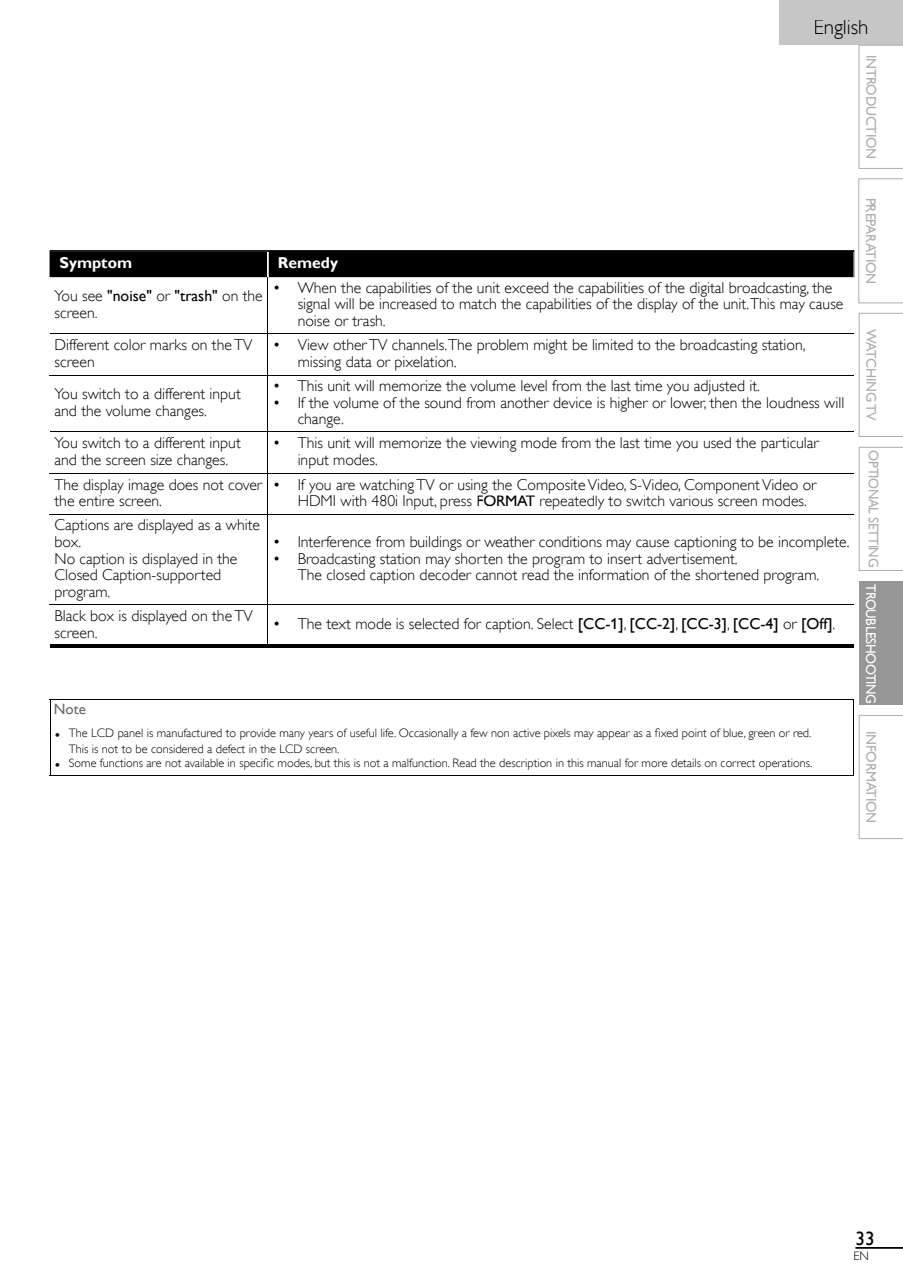
<style>
.page{position:relative;width:903px;height:1276px;background:#fff}
.page>*{position:absolute;margin:0;border:0;box-sizing:border-box;transform-origin:0 0}
.t1{font:21px "Gill Sans Alt One WGL Light";color:#000}
.t2{font:19.25px "Gill Sans Alt One WGL";color:#000}
.t3{font:15.75px/16.6px "Gill Sans Alt One WGL Light";color:#000}
.t4{font:15.75px "Gill Sans Alt One WGL";color:#000}
.t5{font:700 15.75px "Gill Sans Alt One WGL";color:#fff}
.t6{font:14.88px "Gill Sans Alt One WGL";color:#666}
.t7{font:14px "Gill Sans Alt One WGL";letter-spacing:-.02em;color:#adadad}
.t8{font:14px "Gill Sans Alt One WGL";letter-spacing:-.02em;color:#adadad;scale:.95 1}
.t9{font:12.25px/16.1px "Gill Sans Alt One WGL Light";color:#000}
.s1{font-family:"Gill Sans Alt One WGL Light"}
.s2{font-family:"Gill Sans Alt One WGL"}
.s3{font-size:14.88px}
.s4{color:#fff}
</style>
<div class="page">
<div style="left:779px;top:0;width:124px;height:45px;background:#c6c6c6"></div>
<hr style="left:855px;top:1246px;width:48px;height:2px;background:#000">
<svg style="left:858px;top:45px;width:45px;height:124px"></svg>
<svg style="left:858px;top:313px;width:45px;height:124px"></svg>
<svg style="left:858px;top:447px;width:45px;height:124px"></svg>
<div style="left:859px;top:581px;width:44px;height:123px;background:#969696"></div>
<svg style="left:858px;top:715px;width:45px;height:123px"></svg>
<hr style="left:267px;top:277px;width:1px;height:56px;background:#000">
<hr style="left:50px;top:374px;width:218px;height:1px;background:#000">
<hr style="left:268px;top:374px;width:585px;height:1px;background:#000">
<hr style="left:267px;top:375px;width:1px;height:56px;background:#000">
<hr style="left:50px;top:431px;width:803px;height:1px;background:#000">
<hr style="left:267px;top:432px;width:1px;height:40px;background:#000">
<hr style="left:267px;top:473px;width:1px;height:41px;background:#000">
<hr style="left:50px;top:333px;width:803px;height:1px;background:#000">
<hr style="left:267px;top:334px;width:1px;height:40px;background:#000">
<svg style="left:50px;top:178px;width:853px;height:125px"></svg>
<hr style="left:267px;top:515px;width:1px;height:89px;background:#000">
<hr style="left:267px;top:604px;width:1px;height:40px;background:#000">
<hr style="left:267px;top:252px;width:2px;height:25px;background:#fff">
<hr style="left:50px;top:644px;width:803px;height:3px;background:#000">
<hr style="left:50px;top:472px;width:218px;height:1px;background:#000">
<hr style="left:268px;top:472px;width:585px;height:1px;background:#000">
<hr style="left:50px;top:514px;width:218px;height:1px;background:#000">
<hr style="left:268px;top:514px;width:585px;height:1px;background:#000">
<hr style="left:50px;top:604px;width:218px;height:1px;background:#000">
<hr style="left:268px;top:604px;width:585px;height:1px;background:#000">
<hr style="left:50px;top:698px;width:804px;height:1px;background:#000">
<hr style="left:50px;top:699px;width:1px;height:76px;background:#000">
<hr style="left:853px;top:699px;width:1px;height:76px;background:#000">
<hr style="left:50px;top:775px;width:804px;height:1px;background:#000">
<h1 class="t1" style="left:813px;top:16px;width:57px">English</h1>
<p class="t5" style="left:59px;top:253px;width:74px">Symptom</p>
<p class="t5" style="left:278px;top:253px;width:62px">Remedy</p>
<p class="t4" style="left:55px;top:286px;width:210px"><span class="s1">You see</span> "noise" <span class="s1">or</span> "trash" <span class="s1">on the</span></p>
<p class="t3" style="left:55px;top:304px;width:44px">screen.</p>
<p class="t3" style="left:298px;top:279px;width:547px;text-indent:-25px">• When the capabilities of the unit exceed the capabilities of the digital broadcasting, the signal will be increased to match the capabilities of the display of the unit.This may cause noise or trash.</p>
<p class="t3" style="left:55px;top:336px;width:199px">Different color marks on the TV screen</p>
<p class="t3" style="left:298px;top:336px;width:509px;text-indent:-25px">• View other TV channels.The problem might be limited to the broadcasting station, missing data or pixelation.</p>
<p class="t3" style="left:55px;top:385px;width:188px">You switch to a different input and the volume changes.</p>
<p class="t3" style="left:273px;top:377px;width:489px">• This unit will memorize the volume level from the last time you adjusted it.</p>
<p class="t3" style="left:298px;top:394px;width:548px;text-indent:-25px">• If the volume of the sound from another device is higher or lower, then the loudness will change.</p>
<p class="t3" style="left:55px;top:434px;width:188px">You switch to a different input and the screen size changes.</p>
<p class="t3" style="left:298px;top:434px;width:523px;text-indent:-25px">• This unit will memorize the viewing mode from the last time you used the particular input modes.</p>
<p class="t3" style="left:55px;top:476px;width:209px">The display image does not cover the entire screen.</p>
<p class="t3" style="left:298px;top:476px;width:520px;text-indent:-25px">• If you are watching TV or using the Composite Video, S-Video, Component Video or<br>HDMI with 480i Input, press <span class="s2">FORMAT</span> repeatedly to switch various screen modes.</p>
<p class="t3" style="left:55px;top:516px;width:207px">Captions are displayed as a white box.<br>No caption is displayed in the<br>Closed Caption-supported program.</p>
<p class="t3" style="left:273px;top:533px;width:578px">• Interference from buildings or weather conditions may cause captioning to be incomplete.</p>
<p class="t3" style="left:298px;top:550px;width:523px;text-indent:-25px">• Broadcasting station may shorten the program to insert advertisement.<br>The closed caption decoder cannot read the information of the shortened program.</p>
<p class="t3" style="left:55px;top:607px;width:200px">Black box is displayed on the TV screen.</p>
<p class="t3" style="left:273px;top:615px;width:564px">• The text mode is selected for caption. Select <span class="s2">[CC-1]</span>, <span class="s2">[CC-2]</span>, <span class="s2">[CC-3]</span>, <span class="s2">[CC-4]</span> or <span class="s2">[Off]</span>.</p>
<p class="t6" style="left:54px;top:699px;width:33px">Note</p>
<p class="t9" style="left:69px;top:724px;width:744px;text-indent:-15px"><span class="s3">•</span> The LCD panel is manufactured to provide many years of useful life. Occasionally a few non active pixels may appear as a fixed point of blue, green or red.<br>This is not to be considered a defect in the LCD screen.</p>
<p class="t9" style="left:54px;top:754px;width:760px"><span class="s3">•</span> Some functions are not available in specific modes, but this is not a malfunction. Read the description in this manual for more details on correct operations.</p>
<p class="t7" style="left:879px;top:55px;width:106px;rotate:90deg">INTRODUCTION</p>
<p class="t7" style="left:879px;top:197px;width:88px;rotate:90deg">PREPARATION</p>
<p class="t7" style="left:879px;top:329px;width:93px;rotate:90deg">WATCHING TV</p>
<p class="t8" style="left:882px;top:450px;width:268px;rotate:90deg">OPTIONAL SETTING <span class="s4">TROUBLESHOOTING</span></p>
<p class="t7" style="left:879px;top:730px;width:94px;rotate:90deg">INFORMATION</p>
<p class="t2" style="left:855px;top:1226px;width:21px">33</p>
<p class="t9" style="left:853px;top:1247px;width:17px">EN</p>
</div>
